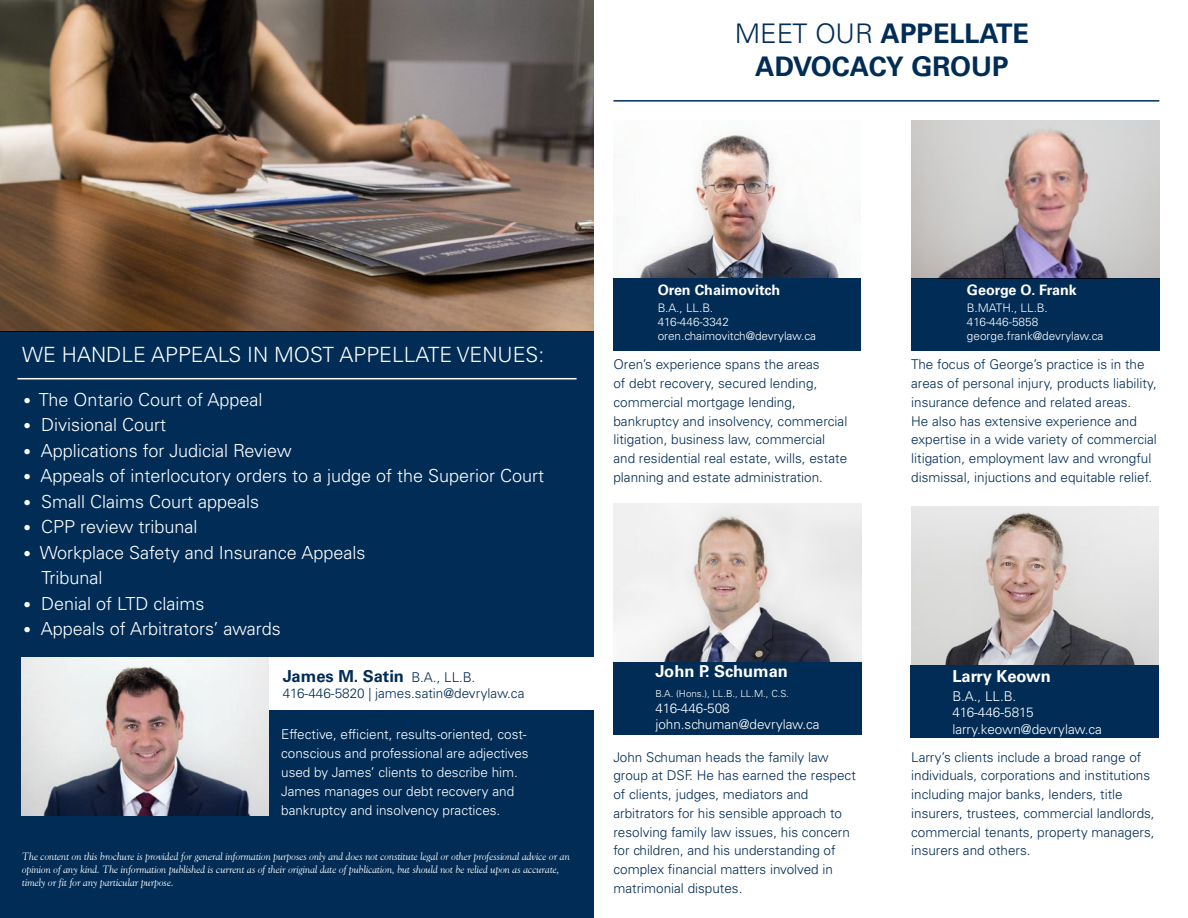
<style>
.page{position:relative;width:1188px;height:918px;background:#fff}
.page>*{position:absolute;margin:0;border:0;box-sizing:border-box;transform-origin:0 0}
.t1{font:700 27px "Univers LT Std";color:#002c55}
.t2{font:300 21px "Univers LT Std";color:#fff}
.t3{font:300 18px "Univers LT Std";color:#fff}
.t4{font:700 16.5px "Univers LT Std";color:#fff}
.t5{font:700 16.5px "Univers LT Std";color:#002c55}
.t6{font:700 14.4px "Univers LT Std";color:#fff}
.t7{font:300 13.5px/18.8px "Univers LT Std";color:#002c55}
.t8{font:300 13.5px/19.2px "Univers LT Std";color:#fff}
.t9{font:300 11.7px/14.1px "Univers LT Std";color:#fff}
.t10{font:italic 10.5px/12.6px "Goudy Old Style BT";color:#fff}
.t11{font:300 9.75px "Univers LT Std";color:#fff}
.s1{font-weight:300}
.s2{font-size:15px}
.s3{font-weight:300;font-size:13.5px}
</style>
<div class="page">
<div style="left:0;top:331px;width:594px;height:587px;background:#002c55"></div>
<img style="left:911px;top:506px;width:248px;height:159px">
<img style="left:634px;top:131px;width:209px;height:147px">
<img style="left:613px;top:504px;width:249px;height:158px">
<hr style="left:17px;top:378px;width:560px;height:1px;background:#fff">
<hr style="left:613px;top:100px;width:546px;height:2px;background:#002c55">
<div style="left:613px;top:278px;width:248px;height:73px;background:#002c55"></div>
<div style="left:613px;top:662px;width:249px;height:72px;background:#002c55"></div>
<div style="left:268px;top:658px;width:332px;height:52px;background:#fff"></div>
<div style="left:910px;top:665px;width:249px;height:73px;background:#002c55"></div>
<div style="left:911px;top:279px;width:248px;height:72px;background:#002c55"></div>
<img style="left:911px;top:120px;width:248px;height:158px">
<img style="left:0;top:0;width:594px;height:331px">
<img style="left:22px;top:658px;width:246px;height:157px">
<p class="t1" style="left:735px;top:18px;width:296px"><span class="s1">MEET OUR</span> APPELLATE</p>
<p class="t1" style="left:755px;top:50px;width:255px">ADVOCACY GROUP</p>
<p class="t2" style="left:22px;top:342px;width:523px">WE HANDLE APPEALS IN MOST APPELLATE VENUES:</p>
<p class="t3" style="left:24px;top:388px;width:240px"><span class="s2">•</span> The Ontario Court of Appeal</p>
<p class="t3" style="left:24px;top:414px;width:144px"><span class="s2">•</span> Divisional Court</p>
<p class="t3" style="left:24px;top:439px;width:270px"><span class="s2">•</span> Applications for Judicial Review</p>
<p class="t3" style="left:24px;top:465px;width:522px"><span class="s2">•</span> Appeals of interlocutory orders to a judge of the Superior Court</p>
<p class="t3" style="left:24px;top:490px;width:237px"><span class="s2">•</span> Small Claims Court appeals</p>
<p class="t3" style="left:24px;top:516px;width:175px"><span class="s2">•</span> CPP review tribunal</p>
<p class="t3" style="left:24px;top:541px;width:343px"><span class="s2">•</span> Workplace Safety and Insurance Appeals</p>
<p class="t3" style="left:42px;top:567px;width:62px">Tribunal</p>
<p class="t3" style="left:24px;top:592px;width:182px"><span class="s2">•</span> Denial of LTD claims</p>
<p class="t3" style="left:24px;top:618px;width:259px"><span class="s2">•</span> Appeals of Arbitrators’ awards</p>
<p class="t5" style="left:283px;top:666px;width:194px">James M. Satin <span class="s3">B.A., LL.B.</span></p>
<p class="t7" style="left:283px;top:684px;width:243px">416-446-5820 | james.satin@devrylaw.ca</p>
<p class="t8" style="left:281px;top:724px;width:249px">Effective, efficient, results-oriented, cost&shy;conscious and professional are adjectives used by James’ clients to describe him.<br>James manages our debt recovery and bankruptcy and insolvency practices.</p>
<p class="t10" style="left:22px;top:850px;width:549px">The content on this brochure is provided for general information purposes only and does not constitute legal or other professional advice or an opinion of any kind. The information published is current as of their original date of publication, but should not be relied upon as accurate, timely or fit for any particular purpose.</p>
<p class="t6" style="left:658px;top:282px;width:124px">Oren Chaimovitch</p>
<p class="t9" style="left:658px;top:301px;width:73px">B.A., LL.B.<br>416-446-3342</p>
<p class="t9" style="left:658px;top:329px;width:160px">oren.chaimovitch@devrylaw.ca</p>
<p class="t6" style="left:967px;top:282px;width:111px">George O. Frank</p>
<p class="t9" style="left:967px;top:301px;width:82px">B.MATH., LL.B.<br>416-446-5858</p>
<p class="t9" style="left:967px;top:329px;width:138px">george.frank@devrylaw.ca</p>
<p class="t7" style="left:613px;top:355px;width:235px">Oren’s experience spans the areas<br>of debt recovery, secured lending, commercial mortgage lending, bankruptcy and insolvency, commercial litigation, business law, commercial and residential real estate, wills, estate planning and estate administration.</p>
<p class="t7" style="left:911px;top:355px;width:247px">The focus of George’s practice is in the areas of personal injury, products liability, insurance defence and related areas.<br>He also has extensive experience and expertise in a wide variety of commercial litigation, employment law and wrongful dismissal, injuctions and equitable relief.</p>
<p class="t4" style="left:655px;top:662px;width:134px">John P. Schuman</p>
<p class="t11" style="left:655px;top:687px;width:135px">B.A. (Hons.), LL.B., LL.M., C.S.</p>
<p class="t8" style="left:655px;top:698px;width:76px">416-446-508</p>
<p class="t8" style="left:655px;top:715px;width:166px">john.schuman@devrylaw.ca</p>
<p class="t7" style="left:613px;top:747px;width:244px">John Schuman heads the family law group at DSF. He has earned the respect of clients, judges, mediators and arbitrators for his sensible approach to resolving family law issues, his concern for children, and his understanding of complex financial matters involved in matrimonial disputes.</p>
<p class="t4" style="left:952px;top:666px;width:100px">Larry Keown</p>
<p class="t8" style="left:952px;top:688px;width:83px;line-height:16.2px">B.A., LL.B.<br>416-446-5815</p>
<p class="t8" style="left:952px;top:719px;width:151px">larry.keown@devrylaw.ca</p>
<p class="t7" style="left:911px;top:747px;width:245px">Larry’s clients include a broad range of individuals, corporations and institutions including major banks, lenders, title insurers, trustees, commercial landlords, commercial tenants, property managers, insurers and others.</p>
</div>
